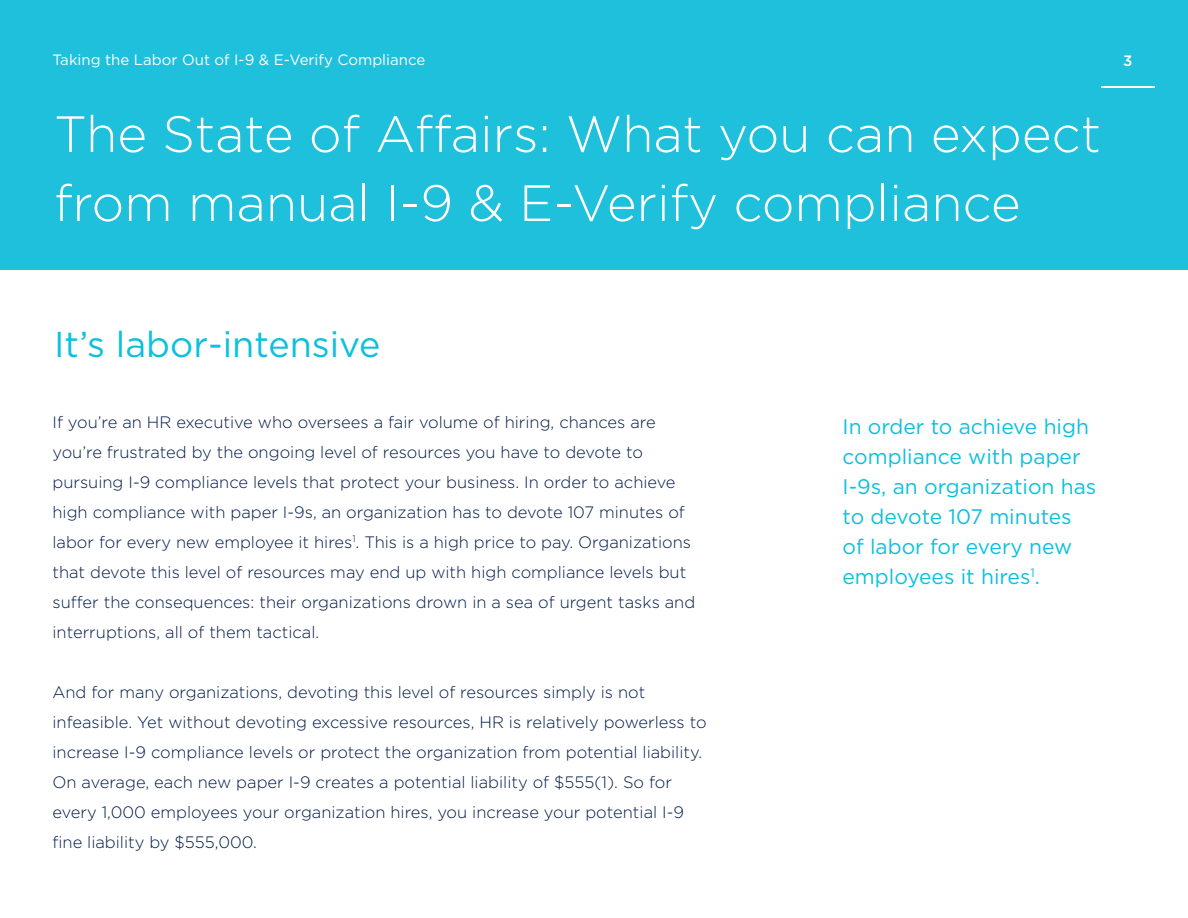
<style>
.page{position:relative;width:1188px;height:918px;background:#fff}
.page>*{position:absolute;margin:0;border:0;box-sizing:border-box;transform-origin:0 0}
.t1{font:300 51px/69px "Gotham HTF";color:#fff}
.t2{font:36px "Gotham HTF";color:#0dc0dc}
.t3{font:21px/30px "Gotham HTF";color:#0dc0dc}
.t4{font:300 16.5px/30px "Gotham HTF";color:#001a49}
.t5{font:15px "Gotham HTF";color:#fff}
.t6{font:500 15px "Gotham HTF";color:#fff}
</style>
<div class="page">
<div style="left:0;top:0;width:1188px;height:270px;background:#1ec0dc"></div>
<hr style="left:1101px;top:86px;width:54px;height:2px;background:#fff">
<p class="t5" style="left:52px;top:52px;width:374px">Taking the Labor Out of I-9 &amp; E-Verify Compliance</p>
<p class="t6" style="left:1123px;top:52px;width:11px">3</p>
<h1 class="t1" style="left:54px;top:99px;width:1049px">The State of Affairs: What you can expect from manual I-9 &amp; E-Verify compliance</h1>
<h2 class="t2" style="left:54px;top:325px;width:328px">It’s labor-intensive</h2>
<p class="t4" style="left:52px;top:407px;width:644px">If you’re an HR executive who oversees a fair volume of hiring, chances are you’re frustrated by the ongoing level of resources you have to devote to pursuing I-9 compliance levels that protect your business. In order to achieve high compliance with paper I-9s, an organization has to devote 107 minutes of labor for every new employee it hires<sup>1</sup>. This is a high price to pay. Organizations that devote this level of resources may end up with high compliance levels but suffer the consequences: their organizations drown in a sea of urgent tasks and interruptions, all of them tactical.</p>
<p class="t4" style="left:53px;top:677px;width:656px">And for many organizations, devoting this level of resources simply is not infeasible. Yet without devoting excessive resources, HR is relatively powerless to increase I-9 compliance levels or protect the organization from potential liability.<br>On average, each new paper I-9 creates a potential liability of $555(1). So for every 1,000 employees your organization hires, you increase your potential I-9 fine liability by $555,000.</p>
<p class="t3" style="left:843px;top:411px;width:255px">In order to achieve high compliance with paper<br>I-9s, an organization has to devote 107 minutes of labor for every new employees it hires<sup>1</sup>.</p>
</div>
